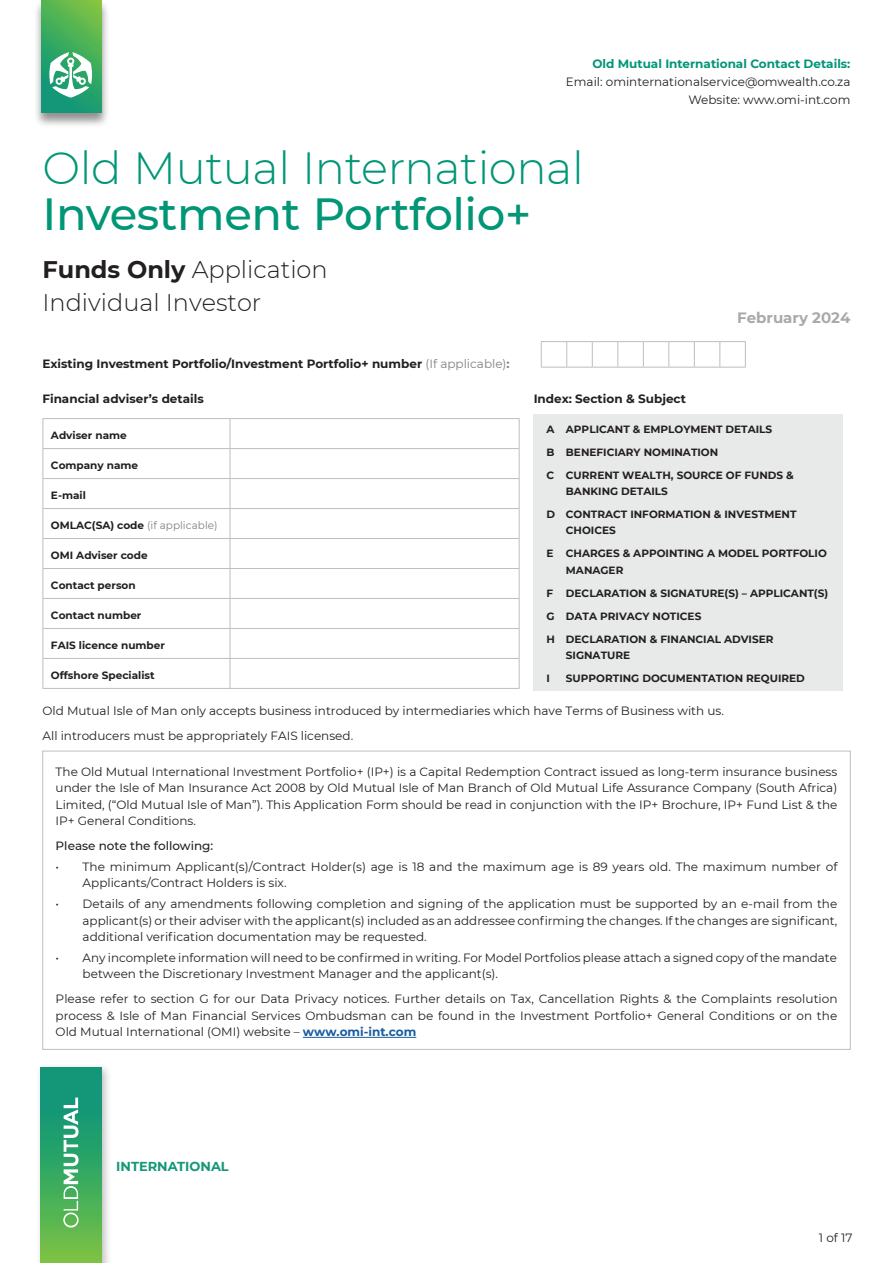
<style>
.page{position:relative;width:893px;height:1263px;background:#fff}
.page>*{position:absolute;margin:0;border:0;box-sizing:border-box;transform-origin:0 0}
.t1{font:300 45px "Montserrat";letter-spacing:-.01em;color:#009676}
.t2{font:500 45px "Montserrat";letter-spacing:-.01em;color:#009676}
.t3{font:300 24px/33px "Montserrat";color:#231f20}
.t4{font:700 15px "Montserrat";color:#a8a9ad}
.t5{font:700 13.05px "Montserrat";color:#139778}
.t6{font:12px/16.5px "Montserrat";color:#231f20}
.t7{font:700 12px "Montserrat";color:#231f20}
.t8{font:700 12px "Montserrat";color:#009676}
.t9{font:500 12px "Montserrat";color:#231f20}
.t10{font:700 10.5px/23px "Montserrat";color:#231f20}
.t11{font:10.5px "Montserrat";color:#808180}
.s1{font-weight:700}
.s2{font-weight:400;color:#808180}
.s3{color:#808180}
.s4{font-weight:700;color:#231f20}
.s5{font-weight:700;color:#175d9e}
</style>
<div class="page">
<div style="left:33px;top:0;width:77px;height:128px;background:#231f20;opacity:.5"></div>
<svg style="left:41px;top:0;width:61px;height:113px;background:#42ac5d"></svg>
<svg style="left:49px;top:52px;width:43px;height:46px"></svg>
<svg style="left:541px;top:341px;width:205px;height:27px"></svg>
<hr style="left:43px;top:418px;width:187px;height:1px;background:#bcbfbe">
<hr style="left:230px;top:418px;width:289px;height:1px;background:#bcbfbe">
<hr style="left:43px;top:448px;width:187px;height:1px;background:#bcbfbe">
<hr style="left:230px;top:448px;width:289px;height:1px;background:#bcbfbe">
<hr style="left:43px;top:478px;width:187px;height:1px;background:#bcbfbe">
<hr style="left:230px;top:478px;width:289px;height:1px;background:#bcbfbe">
<hr style="left:43px;top:508px;width:187px;height:1px;background:#bcbfbe">
<hr style="left:230px;top:508px;width:289px;height:1px;background:#bcbfbe">
<hr style="left:43px;top:538px;width:187px;height:1px;background:#bcbfbe">
<hr style="left:230px;top:538px;width:289px;height:1px;background:#bcbfbe">
<hr style="left:43px;top:568px;width:187px;height:1px;background:#bcbfbe">
<hr style="left:230px;top:568px;width:289px;height:1px;background:#bcbfbe">
<hr style="left:43px;top:598px;width:187px;height:1px;background:#bcbfbe">
<hr style="left:230px;top:598px;width:289px;height:1px;background:#bcbfbe">
<hr style="left:43px;top:628px;width:187px;height:1px;background:#bcbfbe">
<hr style="left:230px;top:628px;width:289px;height:1px;background:#bcbfbe">
<hr style="left:43px;top:658px;width:187px;height:1px;background:#bcbfbe">
<svg style="left:43px;top:419px;width:1px;height:269px"></svg>
<hr style="left:230px;top:658px;width:289px;height:1px;background:#bcbfbe">
<svg style="left:230px;top:419px;width:1px;height:269px"></svg>
<svg style="left:519px;top:419px;width:1px;height:269px"></svg>
<hr style="left:43px;top:688px;width:187px;height:1px;background:#bcbfbe">
<hr style="left:230px;top:688px;width:289px;height:1px;background:#bcbfbe">
<div style="left:534px;top:414px;width:309px;height:277px;background:#e8eae9"></div>
<div style="left:35px;top:1062px;width:78px;height:201px;background:#231f20;opacity:.3"></div>
<svg style="left:40px;top:1067px;width:61px;height:196px;background:#39a862"></svg>
<svg style="left:63px;top:1097px;width:16px;height:130px"></svg>
<hr style="left:303px;top:1037px;width:113px;height:1px;background:#175d9e">
<p class="t8" style="left:592px;top:55px;width:260px">Old Mutual International Contact Details:</p>
<p class="t6" style="left:566px;top:72px;width:286px;line-height:18px;text-align:right">Email: ominternationalservice@omwealth.co.za<br>Website: www.omi-int.com</p>
<h1 class="t1" style="left:43px;top:137px;width:543px">Old Mutual International</h1>
<h1 class="t2" style="left:43px;top:183px;width:490px">Investment Portfolio+</h1>
<h2 class="t3" style="left:43px;top:252px;width:287px"><span class="s1">Funds Only</span> Application<br>Individual Investor</h2>
<p class="t7" style="left:43px;top:355px;width:469px">Existing Investment Portfolio/Investment Portfolio+ number <span class="s2">(If applicable)</span><span class="s3">:</span></p>
<p class="t7" style="left:43px;top:391px;width:163px">Financial adviser’s details</p>
<p class="t7" style="left:534px;top:391px;width:154px">Index: Section &amp; Subject</p>
<p class="t4" style="left:737px;top:307px;width:115px">February 2024</p>
<p class="t10" style="left:51px;top:423px;width:77px">Adviser name</p>
<p class="t10" style="left:51px;top:453px;width:89px">Company name</p>
<p class="t10" style="left:51px;top:483px;width:36px">E-mail</p>
<p class="t11" style="left:51px;top:518px;width:168px"><span class="s4">OMLAC(SA) code</span> (if applicable)</p>
<p class="t10" style="left:51px;top:543px;width:98px">OMI Adviser code</p>
<p class="t10" style="left:51px;top:573px;width:86px">Contact person</p>
<p class="t10" style="left:51px;top:603px;width:92px">Contact number</p>
<p class="t10" style="left:51px;top:633px;width:115px">FAIS licence number</p>
<p class="t10" style="left:51px;top:663px;width:105px">Offshore Specialist</p>
<p class="t10" style="left:546px;top:417px;width:249px">A APPLICANT &amp; EMPLOYMENT DETAILS<br>B BENEFICIARY NOMINATION<br>C CURRENT WEALTH, SOURCE OF FUNDS &amp;</p>
<p class="t10" style="left:546px;top:479px;width:252px;text-indent:19px">BANKING DETAILS<br>D CONTRACT INFORMATION &amp; INVESTMENT</p>
<p class="t10" style="left:546px;top:519px;width:282px;text-indent:19px">CHOICES<br>E CHARGES &amp; APPOINTING A MODEL PORTFOLIO</p>
<p class="t10" style="left:546px;top:558px;width:283px;text-indent:19px">MANAGER<br>F DECLARATION &amp; SIGNATURE(S) – APPLICANT(S)<br>G DATA PRIVACY NOTICES<br>H DECLARATION &amp; FINANCIAL ADVISER</p>
<p class="t10" style="left:566px;top:643px;width:66px">SIGNATURE</p>
<p class="t10" style="left:546px;top:666px;width:5px">I</p>
<p class="t10" style="left:566px;top:666px;width:241px">SUPPORTING DOCUMENTATION REQUIRED</p>
<p class="t6" style="left:43px;top:697px;width:683px;line-height:25px">Old Mutual Isle of Man only accepts business introduced by intermediaries which have Terms of Business with us.<br>All introducers must be appropriately FAIS licensed.</p>
<p class="t6" style="left:56px;top:763px;width:783px;text-align:justify">The Old Mutual International Investment Portfolio+ (IP+) is a Capital Redemption Contract issued as long-term insurance business under the Isle of Man Insurance Act 2008 by Old Mutual Isle of Man Branch of Old Mutual Life Assurance Company (South Africa)<br>Limited, (“Old Mutual Isle of Man”). This Application Form should be read in conjunction with the IP+ Brochure, IP+ Fund List &amp; the IP+ General Conditions.</p>
<p class="t9" style="left:56px;top:837px;width:159px">Please note the following:</p>
<p class="t6" style="left:83px;top:858px;width:756px;text-indent:-27px">• The minimum Applicant(s)/Contract Holder(s) age is 18 and the maximum age is 89 years old. The maximum number of<br>Applicants/Contract Holders is six.</p>
<p class="t6" style="left:83px;top:895px;width:756px;text-align:justify;text-indent:-27px">• Details of any amendments following completion and signing of the application must be supported by an e-mail from the applicant(s) or their adviser with the applicant(s) included as an addressee confirming the changes. If the changes are significant, additional verification documentation may be requested.</p>
<p class="t6" style="left:83px;top:949px;width:756px;text-indent:-27px">• Any incomplete information will need to be confirmed in writing. For Model Portfolios please attach a signed copy of the mandate between the Discretionary Investment Manager and the applicant(s).</p>
<p class="t6" style="left:56px;top:990px;width:783px;text-align:justify">Please refer to section G for our Data Privacy notices. Further details on Tax, Cancellation Rights &amp; the Complaints resolution process &amp; Isle of Man Financial Services Ombudsman can be found in the Investment Portfolio+ General Conditions or on the Old Mutual International (OMI) website – <span class="s5">www.omi-int.com</span></p>
<p class="t5" style="left:116px;top:1157px;width:114px">INTERNATIONAL</p>
<p class="t6" style="left:819px;top:1229px;width:35px">1 of 17</p>
</div>
